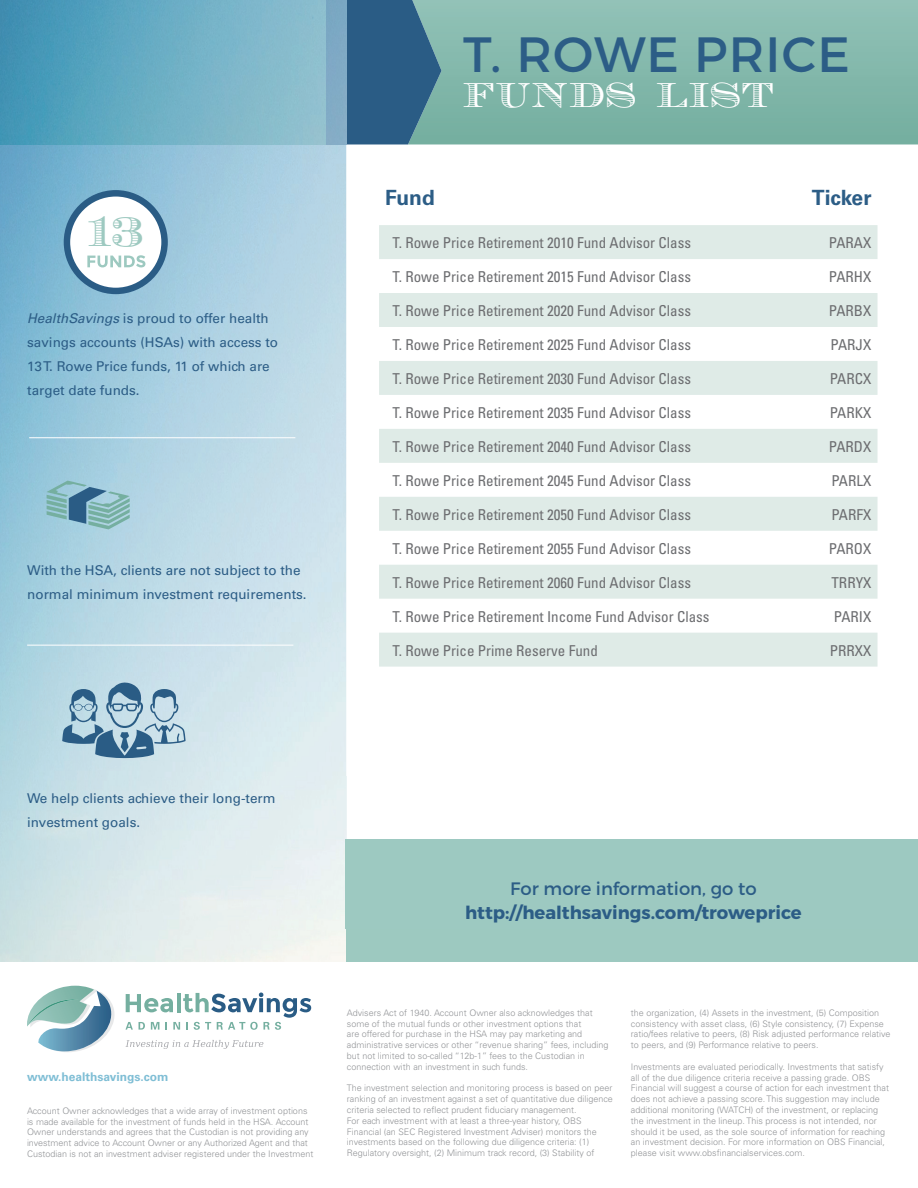
<style>
.page{position:relative;width:918px;height:1188px;background:#fff}
.page>*{position:absolute;margin:0;border:0;box-sizing:border-box;transform-origin:0 0}
.t1{font:49.5px "Montserrat";letter-spacing:.025em;color:#2c5d86}
.t2{font:42px "Ecuyer DAX";color:#9dc9c0}
.t3{font:35.4px "Ecuyer DAX";letter-spacing:.04em;color:#fff}
.t4{font:700 21px "Univers";color:#2c5d86}
.t5{font:700 18px "Montserrat";color:#2c5d86}
.t6{font:18px "Montserrat";color:#2c5d86}
.t7{font:condensed 15px "Univers";color:#6c6d70}
.t8{font:13.5px/24px "Univers";color:#2c5d86}
.t9{font:700 12px "Univers";color:#7fbed5}
.t10{font:300 9px/10.8px "Univers";color:#939598}
.s1{font-style:italic}
</style>
<div class="page">
<svg style="left:442px;top:0;width:476px;height:144px"></svg>
<svg style="left:346px;top:0;width:96px;height:144px"></svg>
<img style="left:0;top:0;width:346px;height:962px">
<div style="left:346px;top:875px;width:572px;height:87px;background:#9dc9c0"></div>
<div style="left:346px;top:839px;width:572px;height:90px;background:#9dc9c1"></div>
<hr style="left:29px;top:437px;width:266px;height:1px;background:#fff">
<hr style="left:27px;top:645px;width:266px;height:1px;background:#fff">
<svg style="left:62px;top:683px;width:124px;height:75px"></svg>
<svg style="left:64px;top:190px;width:104px;height:104px"></svg>
<svg style="left:379px;top:225px;width:499px;height:442px;fill:#dfebe7"></svg>
<svg style="left:126px;top:993px;width:185px;height:37px"></svg>
<svg style="left:27px;top:986px;width:88px;height:66px"></svg>
<svg style="left:126px;top:1040px;width:137px;height:9px"></svg>
<svg style="left:46px;top:481px;width:84px;height:48px"></svg>
<h2 class="t2" style="left:88px;top:207px;width:57px">13</h2>
<h3 class="t8" style="left:27px;top:306px;width:252px"><span class="s1">HealthSavings</span> is proud to offer health savings accounts (HSAs) with access to 13 T. Rowe Price funds, 11 of which are target date funds.</h3>
<h3 class="t8" style="left:27px;top:558px;width:281px">With the HSA, clients are not subject to the normal minimum investment requirements.</h3>
<h1 class="t1" style="left:463px;top:24px;width:388px">T. ROWE PRICE</h1>
<h3 class="t3" style="left:463px;top:75px;width:312px">FUNDS LIST</h3>
<h3 class="t4" style="left:385px;top:186px;width:51px">Fund</h3>
<h3 class="t4" style="left:812px;top:186px;width:61px">Ticker</h3>
<h3 class="t7" style="left:393px;top:233px;width:300px">T. Rowe Price Retirement 2010 Fund Advisor Class</h3>
<h3 class="t7" style="left:829px;top:233px;width:44px">PARAX</h3>
<h3 class="t7" style="left:393px;top:267px;width:300px">T. Rowe Price Retirement 2015 Fund Advisor Class</h3>
<h3 class="t7" style="left:829px;top:267px;width:44px">PARHX</h3>
<h3 class="t7" style="left:393px;top:301px;width:300px">T. Rowe Price Retirement 2020 Fund Advisor Class</h3>
<h3 class="t7" style="left:829px;top:301px;width:44px">PARBX</h3>
<h3 class="t7" style="left:393px;top:335px;width:300px">T. Rowe Price Retirement 2025 Fund Advisor Class</h3>
<h3 class="t7" style="left:831px;top:335px;width:42px">PARJX</h3>
<h3 class="t7" style="left:393px;top:369px;width:300px">T. Rowe Price Retirement 2030 Fund Advisor Class</h3>
<h3 class="t7" style="left:830px;top:369px;width:43px">PARCX</h3>
<h3 class="t7" style="left:393px;top:403px;width:300px">T. Rowe Price Retirement 2035 Fund Advisor Class</h3>
<h3 class="t7" style="left:830px;top:403px;width:43px">PARKX</h3>
<h3 class="t7" style="left:393px;top:437px;width:300px">T. Rowe Price Retirement 2040 Fund Advisor Class</h3>
<h3 class="t7" style="left:829px;top:437px;width:44px">PARDX</h3>
<h3 class="t7" style="left:393px;top:471px;width:300px">T. Rowe Price Retirement 2045 Fund Advisor Class</h3>
<h3 class="t7" style="left:831px;top:471px;width:42px">PARLX</h3>
<h3 class="t7" style="left:393px;top:505px;width:300px">T. Rowe Price Retirement 2050 Fund Advisor Class</h3>
<h3 class="t7" style="left:831px;top:505px;width:42px">PARFX</h3>
<h3 class="t7" style="left:393px;top:539px;width:300px">T. Rowe Price Retirement 2055 Fund Advisor Class</h3>
<h3 class="t7" style="left:829px;top:539px;width:44px">PAROX</h3>
<h3 class="t7" style="left:393px;top:573px;width:300px">T. Rowe Price Retirement 2060 Fund Advisor Class</h3>
<h3 class="t7" style="left:831px;top:573px;width:42px">TRRYX</h3>
<h3 class="t7" style="left:393px;top:607px;width:318px">T. Rowe Price Retirement Income Fund Advisor Class</h3>
<h3 class="t7" style="left:834px;top:607px;width:39px">PARIX</h3>
<h3 class="t7" style="left:393px;top:641px;width:207px">T. Rowe Price Prime Reserve Fund</h3>
<h3 class="t7" style="left:830px;top:641px;width:43px">PRRXX</h3>
<h3 class="t8" style="left:27px;top:786px;width:250px">We help clients achieve their long-term investment goals.</h3>
<h3 class="t6" style="left:510px;top:878px;width:248px">For more information, go to</h3>
<h3 class="t5" style="left:465px;top:902px;width:338px">http://healthsavings.com/troweprice</h3>
<h3 class="t9" style="left:27px;top:1070px;width:143px">www.healthsavings.com</h3>
<p class="t10" style="left:27px;top:1105px;width:288px">Account Owner acknowledges that a wide array of investment options is made available for the investment of funds held in the HSA. Account Owner understands and agrees that the Custodian is not providing any investment advice to Account Owner or any Authorized Agent and that Custodian is not an investment adviser registered under the Investment</p>
<p class="t10" style="left:347px;top:1007px;width:263px">Advisers Act of 1940. Account Owner also acknowledges that some of the mutual funds or other investment options that<br>are offered for purchase in the HSA may pay marketing and administrative services or other “revenue sharing” fees, including but not limited to so-called “12b-1” fees to the Custodian in connection with an investment in such funds.</p>
<p class="t10" style="left:347px;top:1083px;width:268px">The investment selection and monitoring process is based on peer ranking of an investment against a set of quantitative due diligence criteria selected to reflect prudent fiduciary management.<br>For each investment with at least a three-year history, OBS Financial (an SEC Registered Investment Adviser) monitors the investments based on the following due diligence criteria: (1)<br>Regulatory oversight, (2) Minimum track record, (3) Stability of</p>
<p class="t10" style="left:631px;top:1007px;width:261px">the organization, (4) Assets in the investment, (5) Composition consistency with asset class, (6) Style consistency, (7) Expense ratio/fees relative to peers, (8) Risk adjusted performance relative to peers, and (9) Performance relative to peers.</p>
<p class="t10" style="left:631px;top:1061px;width:260px">Investments are evaluated periodically. Investments that satisfy all of the due diligence criteria receive a passing grade. OBS Financial will suggest a course of action for each investment that does not achieve a passing score. This suggestion may include additional monitoring (WATCH) of the investment, or replacing the investment in the lineup. This process is not intended, nor should it be used, as the sole source of information for reaching an investment decision. For more information on OBS Financial, please visit www.obsfinancialservices.com.</p>
</div>
